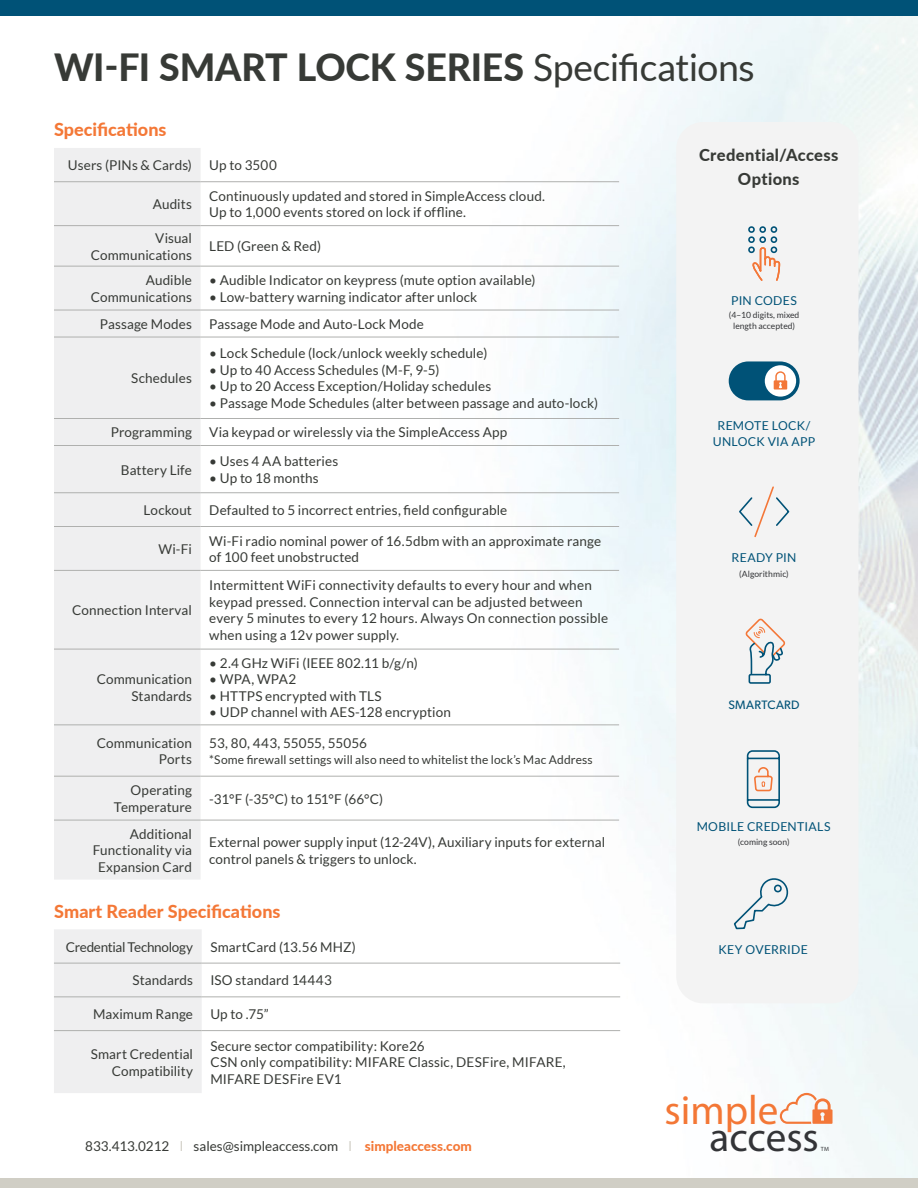
<style>
.page{position:relative;width:918px;height:1188px;background:#fff}
.page>*{position:absolute;margin:0;border:0;box-sizing:border-box;transform-origin:0 0}
.t1{font:41.1px "Myriad Pro";color:#333437}
.t2{font:41.1px "Myriad Pro";color:#f37736}
.t3{font:800 37.5px "Lato";letter-spacing:-.005em;color:#373a36}
.t4{font:800 18px "Lato";color:#f47837}
.t5{font:800 16.5px/24px "Lato";letter-spacing:.02em;color:#373a36;text-align:center}
.t6{font:13.5px/16.5px "Lato";letter-spacing:.01em;color:#373a36;text-align:right}
.t7{font:13.5px "Lato";letter-spacing:-.02em;color:#373a36}
.t8{font:12.3px/15.9px "Lato";letter-spacing:.02em;color:#005277;text-align:center}
.t9{font:12.3px "Gibson";letter-spacing:.025em;color:#005277}
.t10{font:12px "Lato";letter-spacing:.01em;color:#373a36}
.t11{font:8.55px/10.4px "Lato";color:#333437;text-align:center}
.t12{font:6.15px "Myriad Pro";color:#333437}
.s1{font-weight:400}
.s2{color:#d0cec5}
.s3{font-weight:800;color:#f47837}
</style>
<div class="page">
<img style="left:157px;top:15px;width:761px;height:1164px">
<div style="left:0;top:0;width:918px;height:15px;background:#005277"></div>
<div style="left:0;top:1179px;width:918px;height:9px;background:#d0cec5"></div>
<svg style="left:780px;top:1093px;width:53px;height:31px"></svg>
<div style="left:676px;top:122px;width:182px;height:881px;background:#f3f3f3;border-radius:27px"></div>
<div style="left:54px;top:148px;width:147px;height:732px;background:#efeff0"></div>
<hr style="left:54px;top:181px;width:147px;height:1px;background:#afb0ae">
<hr style="left:201px;top:181px;width:418px;height:1px;background:#afb0ae">
<hr style="left:54px;top:225px;width:147px;height:1px;background:#afb0ae">
<hr style="left:201px;top:225px;width:418px;height:1px;background:#afb0ae">
<hr style="left:54px;top:266px;width:147px;height:1px;background:#afb0ae">
<hr style="left:201px;top:266px;width:418px;height:1px;background:#afb0ae">
<hr style="left:54px;top:310px;width:147px;height:1px;background:#afb0ae">
<hr style="left:201px;top:310px;width:418px;height:1px;background:#afb0ae">
<hr style="left:54px;top:337px;width:147px;height:1px;background:#afb0ae">
<hr style="left:201px;top:337px;width:418px;height:1px;background:#afb0ae">
<hr style="left:54px;top:418px;width:147px;height:1px;background:#afb0ae">
<hr style="left:201px;top:418px;width:418px;height:1px;background:#afb0ae">
<hr style="left:54px;top:445px;width:147px;height:1px;background:#afb0ae">
<hr style="left:201px;top:445px;width:418px;height:1px;background:#afb0ae">
<hr style="left:54px;top:492px;width:147px;height:1px;background:#afb0ae">
<hr style="left:201px;top:492px;width:418px;height:1px;background:#afb0ae">
<hr style="left:54px;top:526px;width:147px;height:1px;background:#afb0ae">
<hr style="left:201px;top:526px;width:418px;height:1px;background:#afb0ae">
<hr style="left:54px;top:570px;width:147px;height:1px;background:#afb0ae">
<hr style="left:201px;top:570px;width:418px;height:1px;background:#afb0ae">
<hr style="left:54px;top:649px;width:147px;height:1px;background:#afb0ae">
<hr style="left:201px;top:649px;width:418px;height:1px;background:#afb0ae">
<hr style="left:54px;top:725px;width:147px;height:1px;background:#afb0ae">
<hr style="left:201px;top:725px;width:418px;height:1px;background:#afb0ae">
<hr style="left:54px;top:776px;width:147px;height:1px;background:#afb0ae">
<hr style="left:201px;top:776px;width:418px;height:1px;background:#afb0ae">
<hr style="left:54px;top:820px;width:147px;height:1px;background:#afb0ae">
<hr style="left:201px;top:820px;width:418px;height:1px;background:#afb0ae">
<div style="left:54px;top:929px;width:148px;height:164px;background:#efeff0"></div>
<hr style="left:54px;top:963px;width:148px;height:1px;background:#afb0ae">
<hr style="left:202px;top:963px;width:418px;height:1px;background:#afb0ae">
<hr style="left:54px;top:997px;width:148px;height:1px;background:#afb0ae">
<hr style="left:202px;top:997px;width:418px;height:1px;background:#afb0ae">
<hr style="left:54px;top:1030px;width:148px;height:1px;background:#afb0ae">
<hr style="left:202px;top:1030px;width:418px;height:1px;background:#afb0ae">
<svg style="left:734px;top:878px;width:55px;height:52px"></svg>
<svg style="left:746px;top:750px;width:34px;height:59px"></svg>
<svg style="left:748px;top:226px;width:33px;height:55px"></svg>
<svg style="left:739px;top:486px;width:51px;height:52px"></svg>
<svg style="left:745px;top:618px;width:41px;height:66px"></svg>
<div style="left:729px;top:361px;width:71px;height:39px;background:#005277;border-radius:19px"></div>
<div style="left:765px;top:365px;width:31px;height:32px;background:#fff;border-radius:50%"></div>
<svg style="left:774px;top:371px;width:13px;height:19px"></svg>
<h2 class="t3" style="left:54px;top:40px;width:702px">WI-FI SMART LOCK SERIES <span class="s1">Specifications</span></h2>
<h3 class="t4" style="left:54px;top:117px;width:114px">Specifications</h3>
<p class="t6" style="left:68px;top:157px;width:126px">Users (PINs &amp; Cards)</p>
<p class="t6" style="left:209px;top:157px;width:69px">Up to 3500</p>
<p class="t6" style="left:153px;top:196px;width:41px">Audits</p>
<p class="t6" style="left:209px;top:188px;width:337px;text-align:left">Continuously updated and stored in SimpleAccess cloud.<br>Up to 1,000 events stored on lock if offline.</p>
<p class="t6" style="left:91px;top:230px;width:103px">Visual<br>Communications</p>
<p class="t6" style="left:209px;top:238px;width:113px">LED (Green &amp; Red)</p>
<p class="t6" style="left:91px;top:272px;width:103px">Audible<br>Communications</p>
<p class="t6" style="left:209px;top:272px;width:328px">• Audible Indicator on keypress (mute option available)</p>
<p class="t6" style="left:209px;top:289px;width:269px">• Low-battery warning indicator after unlock</p>
<p class="t6" style="left:100px;top:316px;width:94px">Passage Modes</p>
<p class="t6" style="left:209px;top:316px;width:216px">Passage Mode and Auto-Lock Mode</p>
<p class="t6" style="left:131px;top:370px;width:62px">Schedules</p>
<p class="t6" style="left:209px;top:345px;width:280px">• Lock Schedule (lock/unlock weekly schedule)</p>
<p class="t6" style="left:209px;top:362px;width:232px">• Up to 40 Access Schedules (M-F, 9-5)</p>
<p class="t6" style="left:209px;top:378px;width:283px">• Up to 20 Access Exception/Holiday schedules</p>
<p class="t6" style="left:209px;top:395px;width:391px">• Passage Mode Schedules (alter between passage and auto-lock)</p>
<p class="t6" style="left:111px;top:424px;width:83px">Programming</p>
<p class="t6" style="left:209px;top:424px;width:300px">Via keypad or wirelessly via the SimpleAccess App</p>
<p class="t6" style="left:121px;top:461px;width:73px">Battery Life</p>
<p class="t6" style="left:209px;top:453px;width:130px">• Uses 4 AA batteries</p>
<p class="t6" style="left:209px;top:470px;width:111px">• Up to 18 months</p>
<p class="t6" style="left:144px;top:502px;width:50px">Lockout</p>
<p class="t6" style="left:209px;top:502px;width:300px">Defaulted to 5 incorrect entries, field configurable</p>
<p class="t6" style="left:158px;top:541px;width:35px">Wi-Fi</p>
<p class="t6" style="left:209px;top:532px;width:394px;text-align:left">Wi-Fi radio nominal power of 16.5dbm with an approximate range of 100 feet unobstructed</p>
<p class="t6" style="left:72px;top:602px;width:121px">Connection Interval</p>
<p class="t6" style="left:97px;top:671px;width:97px">Communication<br>Standards</p>
<p class="t6" style="left:209px;top:577px;width:400px;text-align:left">Intermittent WiFi connectivity defaults to every hour and when keypad pressed. Connection interval can be adjusted between every 5 minutes to every 12 hours. Always On connection possible when using a 12v power supply.</p>
<p class="t6" style="left:209px;top:654px;width:210px">• 2.4 GHz WiFi (IEEE 802.11 b/g/n)</p>
<p class="t6" style="left:209px;top:671px;width:89px">• WPA, WPA2</p>
<p class="t6" style="left:209px;top:687px;width:174px">• HTTPS encrypted with TLS</p>
<p class="t6" style="left:209px;top:704px;width:243px">• UDP channel with AES-128 encryption</p>
<p class="t6" style="left:97px;top:734px;width:97px">Communication<br>Ports</p>
<p class="t6" style="left:209px;top:734px;width:159px">53, 80, 443, 55055, 55056</p>
<p class="t10" style="left:209px;top:753px;width:385px">*Some firewall settings will also need to whitelist the lock’s Mac Address</p>
<p class="t6" style="left:114px;top:782px;width:80px">Operating<br>Temperature</p>
<p class="t6" style="left:209px;top:790px;width:175px">-31°F (-35°C) to 151°F (66°C)</p>
<p class="t6" style="left:93px;top:826px;width:101px">Additional<br>Functionality via<br>Expansion Card</p>
<p class="t6" style="left:209px;top:834px;width:397px;text-align:left">External power supply input (12-24V), Auxiliary inputs for external control panels &amp; triggers to unlock.</p>
<h3 class="t4" style="left:54px;top:898px;width:228px">Smart Reader Specifications</h3>
<p class="t7" style="left:66px;top:939px;width:129px">Credential Technology</p>
<p class="t6" style="left:210px;top:938px;width:147px">SmartCard (13.56 MHZ)</p>
<p class="t6" style="left:133px;top:972px;width:62px">Standards</p>
<p class="t6" style="left:210px;top:972px;width:123px">ISO standard 14443</p>
<p class="t6" style="left:93px;top:1006px;width:101px">Maximum Range</p>
<p class="t6" style="left:210px;top:1006px;width:60px">Up to .75”</p>
<p class="t6" style="left:91px;top:1046px;width:104px">Smart Credential<br>Compatibility</p>
<p class="t6" style="left:210px;top:1038px;width:357px;text-align:left">Secure sector compatibility: Kore26<br>CSN only compatibility: MIFARE Classic, DESFire, MIFARE,<br>MIFARE DESFire EV1</p>
<p class="t5" style="left:699px;top:142px;width:141px">Credential/Access<br>Options</p>
<p class="t8" style="left:731px;top:292px;width:67px">PIN CODES</p>
<p class="t11" style="left:729px;top:310px;width:72px">(4–10 digits, mixed length accepted)</p>
<p class="t8" style="left:713px;top:418px;width:104px">REMOTE LOCK/<br>UNLOCK VIA APP</p>
<p class="t8" style="left:732px;top:550px;width:66px">READY PIN</p>
<p class="t11" style="left:739px;top:569px;width:51px">(Algorithmic)</p>
<p class="t9" style="left:728px;top:698px;width:73px">SMARTCARD</p>
<p class="t8" style="left:697px;top:818px;width:135px">MOBILE CREDENTIALS</p>
<p class="t11" style="left:738px;top:836px;width:53px">(coming soon)</p>
<p class="t8" style="left:719px;top:942px;width:91px">KEY OVERRIDE</p>
<h1 class="t2" style="left:665px;top:1085px;width:116px">simple</h1>
<p class="t6" style="left:85px;top:1138px;width:388px">833.413.0212 <span class="s2">l</span> sales@simpleaccess.com <span class="s2">l</span> <span class="s3">simpleaccess.com</span></p>
<h1 class="t1" style="left:710px;top:1112px;width:111px">access</h1>
<p class="t12" style="left:821px;top:1145px;width:10px">TM</p>
</div>
